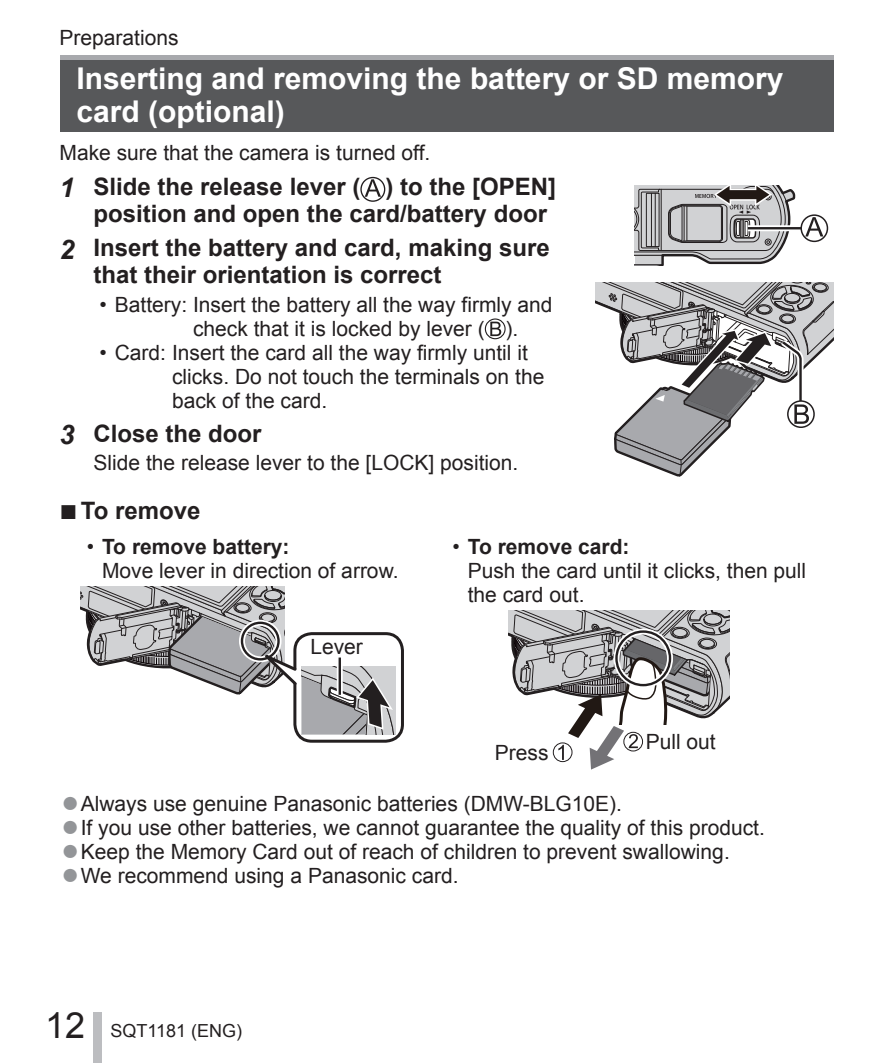
<style>
.page{position:relative;width:893px;height:1063px;background:#fff}
.page>*{position:absolute;margin:0;border:0;box-sizing:border-box;transform-origin:0 0}
.t1{font:36px "Arial";color:#231f20}
.t2{font:700 30px/33px "Arial";color:#fff}
.t3{font:700 24px/27px "Arial";color:#231f20}
.t4{font:21px/24px "Arial";color:#231f20}
.t5{font:18px "Arial";color:#231f20}
.s1{font-style:italic;font-size:27px}
.s2{font-weight:400;font-size:30px}
.s3{font-weight:700}
.s4{font-size:30.3px;color:#939598}
</style>
<div class="page">
<div style="left:60px;top:55px;width:773px;height:77px;background:#57585a"></div>
<div style="left:60px;top:55px;width:773px;height:5px;background:#a8a9ad"></div>
<div style="left:94px;top:1012px;width:8px;height:51px;background:#bcbdc0"></div>
<svg style="left:361px;top:178px;width:24px;height:23px"></svg>
<div style="left:360px;top:177px;width:25px;height:25px;border:1px solid #231f20;border-radius:50%"></div>
<svg style="left:365px;top:179px;width:16px;height:18px"></svg>
<svg style="left:635px;top:185px;width:161px;height:81px"></svg>
<svg style="left:748px;top:225px;width:52px;height:6px"></svg>
<hr style="left:748px;top:227px;width:53px;height:2px;background:#231f20">
<svg style="left:801px;top:215px;width:26px;height:26px"></svg>
<div style="left:800px;top:214px;width:28px;height:28px;border:2px solid #231f20;border-radius:50%"></div>
<svg style="left:805px;top:217px;width:18px;height:19px"></svg>
<svg style="left:595px;top:282px;width:238px;height:195px"></svg>
<svg style="left:485px;top:319px;width:20px;height:20px"></svg>
<div style="left:485px;top:318px;width:21px;height:21px;border:1px solid #231f20;border-radius:50%"></div>
<svg style="left:490px;top:322px;width:11px;height:14px"></svg>
<svg style="left:295px;top:634px;width:107px;height:107px"></svg>
<div style="left:293px;top:632px;width:111px;height:111px;border:3px solid #231f20;border-radius:17px"></div>
<svg style="left:81px;top:586px;width:314px;height:148px"></svg>
<svg style="left:337px;top:658px;width:6px;height:37px"></svg>
<hr style="left:339px;top:658px;width:2px;height:37px;background:#231f20">
<svg style="left:508px;top:610px;width:222px;height:160px"></svg>
<div style="left:613px;top:629px;width:60px;height:59px;border:6px solid #fff;border-radius:50%"></div>
<div style="left:615px;top:630px;width:56px;height:56px;border:2px solid #231f20;border-radius:50%"></div>
<p class="t4" style="left:60px;top:26px;width:121px">Preparations</p>
<h2 class="t2" style="left:77px;top:62px;width:708px">Inserting and removing the battery or SD memory card (optional)</h2>
<p class="t4" style="left:60px;top:141px;width:372px">Make sure that the camera is turned off.</p>
<p class="t3" style="left:94px;top:173px;width:464px;text-indent:-34px"><span class="s1">1</span> Slide the release lever ( ) to the [OPEN] position and open the card/battery door</p>
<p class="t3" style="left:94px;top:235px;width:458px;text-indent:-34px"><span class="s1">2</span> Insert the battery and card, making sure that their orientation is correct</p>
<p class="t4" style="left:193px;top:292px;width:361px;text-indent:-94px">• Battery: Insert the battery all the way firmly and check that it is locked by lever ( ).</p>
<p class="t4" style="left:172px;top:340px;width:374px;text-indent:-72px">• Card: Insert the card all the way firmly until it clicks. Do not touch the terminals on the back of the card.</p>
<p class="t3" style="left:60px;top:420px;width:204px"><span class="s1">3</span> Close the door</p>
<p class="t4" style="left:94px;top:451px;width:426px">Slide the release lever to the [LOCK] position.</p>
<p class="t3" style="left:60px;top:498px;width:142px"><span class="s2">■</span>To remove</p>
<p class="t4" style="left:102px;top:535px;width:298px;text-indent:-15px">• <span class="s3">To remove battery:<br></span>Move lever in direction of arrow.</p>
<p class="t4" style="left:468px;top:535px;width:340px;text-indent:-15px">• <span class="s3">To remove card:<br></span>Push the card until it clicks, then pull the card out.</p>
<p class="t4" style="left:310px;top:635px;width:54px">Lever</p>
<p class="t4" style="left:495px;top:741px;width:55px">Press</p>
<p class="t4" style="left:646px;top:730px;width:72px">Pull out</p>
<p class="t4" style="left:61px;top:791px;width:562px"><span class="s4">●</span>Always use genuine Panasonic batteries (DMW-BLG10E).</p>
<p class="t4" style="left:61px;top:815px;width:705px"><span class="s4">●</span>If you use other batteries, we cannot guarantee the quality of this product.</p>
<p class="t4" style="left:61px;top:839px;width:670px"><span class="s4">●</span>Keep the Memory Card out of reach of children to prevent swallowing.</p>
<p class="t4" style="left:61px;top:863px;width:399px"><span class="s4">●</span>We recommend using a Panasonic card.</p>
<h1 class="t1" style="left:45px;top:1006px;width:42px">12</h1>
<p class="t5" style="left:111px;top:1021px;width:133px">SQT1181 (ENG)</p>
</div>
